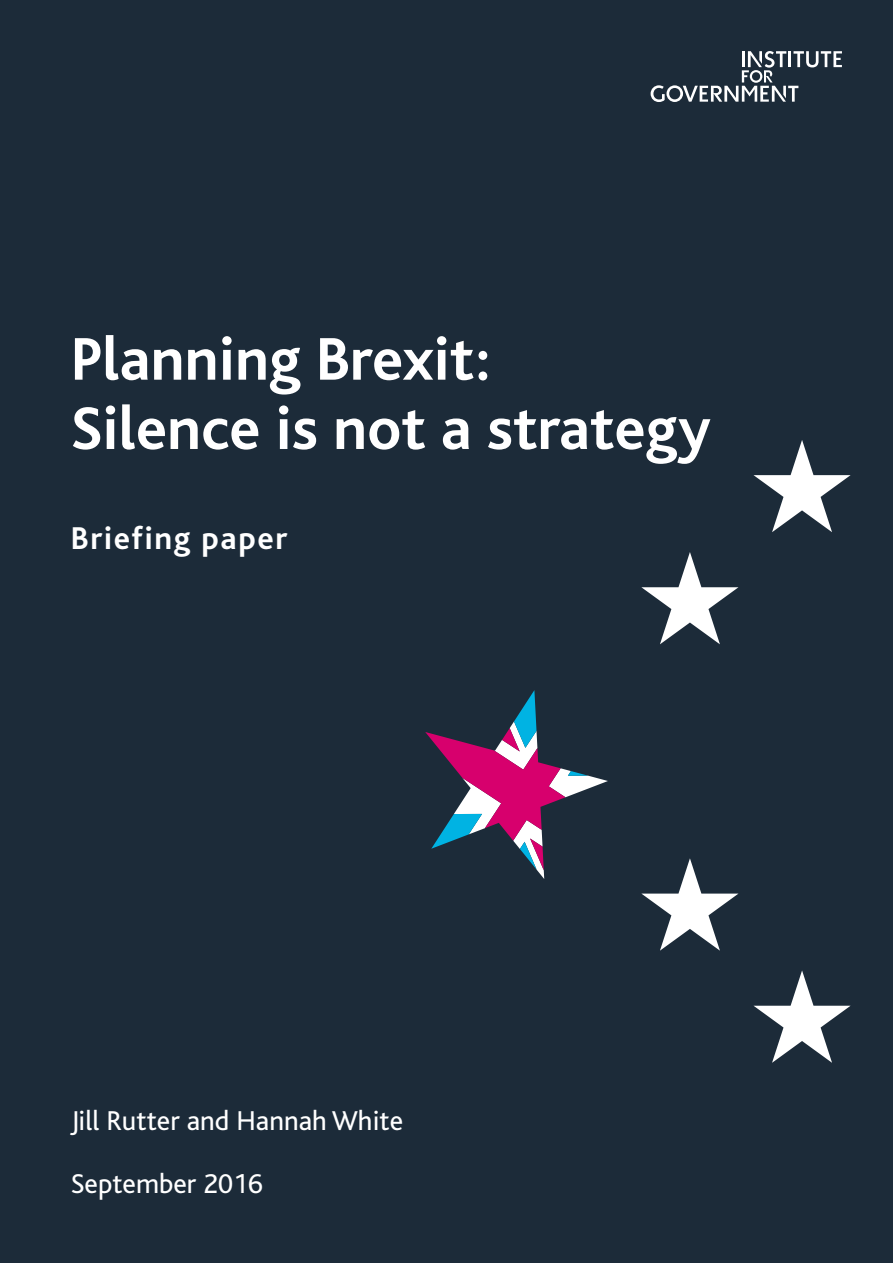
<style>
.page{position:relative;width:893px;height:1263px;background:#1c2b39}
.page>*{position:absolute;margin:0;border:0;box-sizing:border-box;transform-origin:0 0}
.t1{font:700 63px/69.3px "Bliss";color:#fff}
.t2{font:700 33px "Bliss";letter-spacing:.045em;color:#fff}
.t3{font:28.5px "Bliss";color:#fff}
</style>
<div class="page">
<svg style="left:651px;top:51px;width:191px;height:51px"></svg>
<svg style="left:753px;top:440px;width:98px;height:92px"></svg>
<svg style="left:641px;top:552px;width:97px;height:92px"></svg>
<svg style="left:641px;top:858px;width:97px;height:93px"></svg>
<svg style="left:753px;top:970px;width:98px;height:93px"></svg>
<svg style="left:425px;top:690px;width:183px;height:189px"></svg>
<h1 class="t1" style="left:71px;top:326px;width:642px">Planning Brexit:<br>Silence is not a strategy</h1>
<p class="t2" style="left:71px;top:521px;width:218px">Briefing paper</p>
<p class="t3" style="left:71px;top:1105px;width:334px">Jill Rutter and Hannah White</p>
<p class="t3" style="left:71px;top:1168px;width:194px">September 2016</p>
</div>
